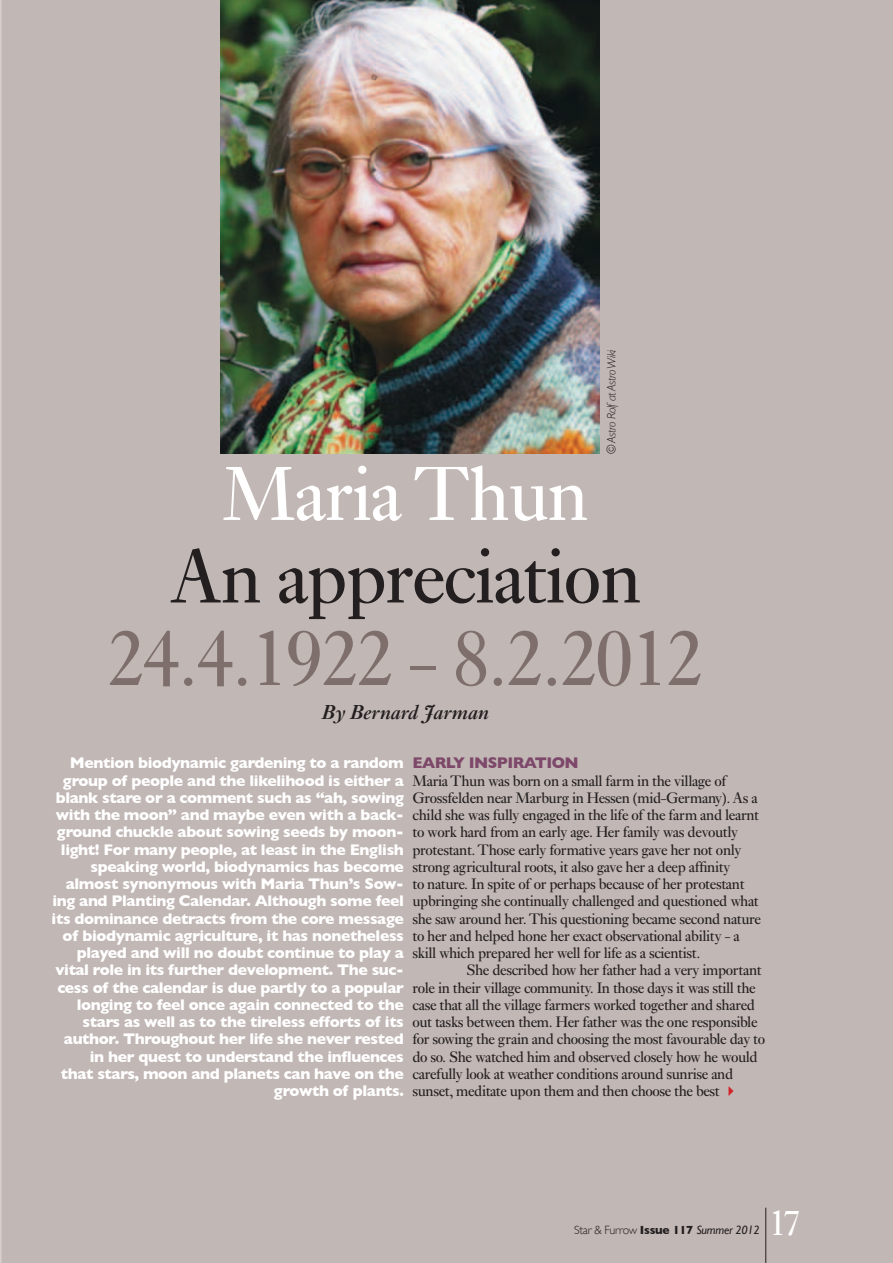
<style>
.page{position:relative;width:893px;height:1263px;background:#c1b7b4}
.page>*{position:absolute;margin:0;border:0;box-sizing:border-box;transform-origin:0 0}
.t1{font:79.5px "Ehrhardt";letter-spacing:-.025em;color:#7e6f6c}
.t2{font:79.5px "Ehrhardt";letter-spacing:-.025em;color:#231f20}
.t3{font:79.5px "Ehrhardt";letter-spacing:-.025em;color:#fff}
.t4{font:36px "Ehrhardt";color:#fff}
.t5{font:italic 600 21px "Ehrhardt";letter-spacing:-.025em;color:#231f20}
.t6{font:15.75px/17.2px "Ehrhardt";letter-spacing:-.025em;color:#231f20}
.t7{font:700 15.75px/17.2px "Gill Sans";letter-spacing:-.025em;color:#fff;text-align:right}
.t8{font:700 15.75px "Gill Sans";letter-spacing:-.035em;color:#7d486a}
.t9{font:300 12px "Gill Sans";letter-spacing:-.025em;color:#231f20}
.t10{font:italic 300 12px "Gill Sans";letter-spacing:-.035em;color:#231f20}
.s1{color:#d2232a}
.s2{font-weight:700}
.s3{font-weight:400;font-style:italic}
</style>
<div class="page">
<hr style="left:765px;top:1208px;width:1px;height:55px;background:#231f20">
<img style="left:221px;top:0;width:379px;height:454px">
<p class="t10" style="left:605px;top:454px;width:106px;rotate:-90deg">© Astro Rolfat Astro Wiki</p>
<h1 class="t3" style="left:222px;top:446px;width:369px">Maria Thun</h1>
<h1 class="t2" style="left:169px;top:529px;width:475px">An appreciation</h1>
<h1 class="t1" style="left:107px;top:611px;width:598px">24.4.1922 - 8.2.2012</h1>
<h3 class="t5" style="left:321px;top:700px;width:169px">By Bernard Jarman</h3>
<p class="t7" style="left:52px;top:754px;width:354px">Mention biodynamic gardening to a random group of people and the likelihood is either a blank stare or a comment such as “ah, sowing with the moon” and maybe even with a back&shy;ground chuckle about sowing seeds by moon&shy;light! For many people, at least in the English speaking world, biodynamics has become almost synonymous with M aria Thun’s Sow&shy;ing and Planting Calendar. Although some feel its dominance detracts from the core message of biodynamic agriculture, it has nonetheless played and will no doubt continue to play a vital role in its further development. The suc&shy;cess of the calendar is due partly to a popular longing to feel once again connected to the stars as well as to the tireless efforts of its author. Throughout her life she never rested in her quest to understand the influences<br>that stars, moon and planets can have on the growth of plants.</p>
<p class="t8" style="left:412px;top:754px;width:168px">Early inspiration</p>
<p class="t6" style="left:412px;top:772px;width:350px">Maria Thun was born on a small farm in the village of Grossfelden near Marburg in Hessen (mid-Germany). As a child she was fully engaged in the life of the farm and learnt to work hard from an early age. Her family was devoutly protestant. Those early formative years gave her not only strong agricultural roots, it also gave her a deep affinity<br>to nature. In spite of or perhaps because of her protestant upbringing she continually challenged and questioned what she saw around her. This questioning became second nature to her and helped hone her exact observational ability - a skill which prepared her well for life as a scientist.</p>
<p class="t6" style="left:412px;top:961px;width:354px;text-indent:54px">She described how her father had a very important role in their village community. In those days it was still the case that all the village farmers worked together and shared out tasks between them. Her father was the one responsible for sowing the grain and choosing the most favourable day to do so. She watched him and observed closely how he would carefully look at weather conditions around sunrise and sunset, meditate upon them and then choose the best <span class="s1">✔</span></p>
<p class="t9" style="left:574px;top:1223px;width:187px">Star &amp; Furrow <span class="s2">I ssue 117</span> <span class="s3">Summer 2012</span></p>
<h2 class="t4" style="left:769px;top:1201px;width:33px">17</h2>
</div>
